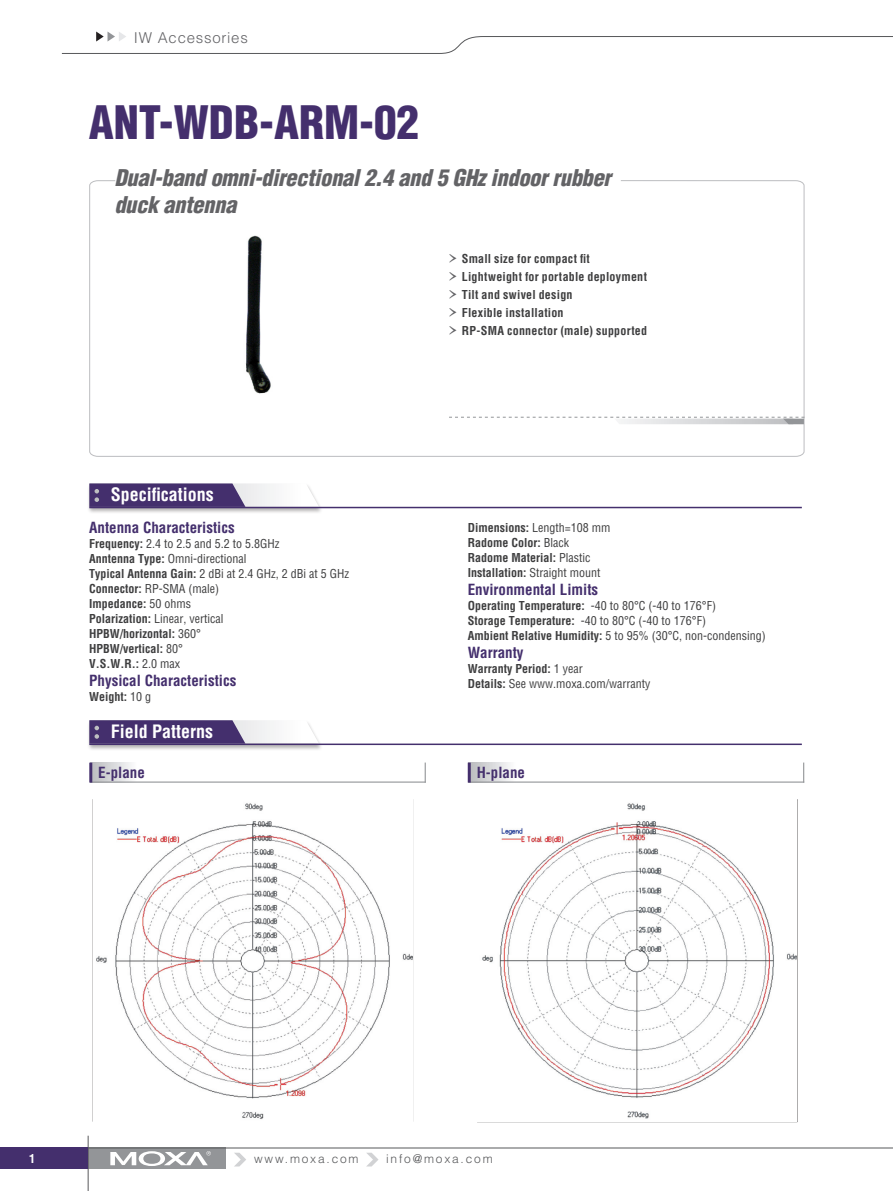
<style>
.page{position:relative;width:893px;height:1191px;background:#fff}
.page>*{position:absolute;margin:0;border:0;box-sizing:border-box;transform-origin:0 0}
.pro_name{font:900 condensed 45px "Helvetica";color:#442f6d}
.pro_des{font:italic 900 condensed 22.5px/27px "Helvetica";letter-spacing:-.015em;color:#636366}
.topic{font:700 condensed 18px "Helvetica";color:#fff}
.IND_spec_group{font:700 condensed 15px "Helvetica";color:#442f6d}
.t1{font:300 15px "Helvetica";letter-spacing:.05em;color:#636366}
.IND_spec_item{font:700 condensed 12px "Helvetica";letter-spacing:.005em;color:#3e3e3f}
.IND_spec_item-2{font:condensed 12px "Helvetica";color:#3e3e3f}
.t2{font:300 12px "Helvetica";letter-spacing:.15em;color:#57585a}
.t3{font:700 condensed 12px "Helvetica";color:#fff}
.s1{font-weight:700}
.s2{font-weight:400}
.s3{font-family:"Garamond Premr Pro";font-weight:400;font-stretch:normal;font-size:24px;color:#636366}
</style>
<div class="page">
<div style="left:88px;top:1147px;width:138px;height:22px;background:#939598"></div>
<hr style="left:0;top:1147px;width:893px;height:1px;background:#57585a">
<svg style="left:110px;top:1151px;width:101px;height:15px"></svg>
<hr style="left:88px;top:1135px;width:1px;height:56px;background:#59595c">
<svg style="left:367px;top:1152px;width:11px;height:14px"></svg>
<svg style="left:234px;top:1152px;width:12px;height:14px"></svg>
<div style="left:0;top:1147px;width:88px;height:22px;background:#442f6d"></div>
<svg style="left:61px;top:32px;width:832px;height:22px"></svg>
<svg style="left:89px;top:180px;width:716px;height:277px"></svg>
<div style="left:87px;top:483px;width:237px;height:31px;background:#231f20;opacity:.35"></div>
<svg style="left:89px;top:483px;width:230px;height:24px"></svg>
<hr style="left:89px;top:507px;width:713px;height:1px;background:#442f6d">
<div style="left:87px;top:720px;width:237px;height:31px;background:#231f20;opacity:.35"></div>
<svg style="left:89px;top:720px;width:230px;height:23px"></svg>
<hr style="left:89px;top:743px;width:713px;height:2px;background:#442f6d">
<svg style="left:449px;top:417px;width:355px;height:7px"></svg>
<img style="left:231px;top:231px;width:84px;height:182px">
<svg style="left:92px;top:762px;width:39px;height:19px"></svg>
<hr style="left:90px;top:781px;width:336px;height:1px;background:#939598">
<hr style="left:89px;top:762px;width:3px;height:20px;background:#442f6d">
<svg style="left:425px;top:762px;width:1px;height:20px"></svg>
<div style="left:469px;top:762px;width:50px;height:20px;background:linear-gradient(to right,#b9babd,#fff)"></div>
<hr style="left:469px;top:781px;width:335px;height:1px;background:#939598">
<hr style="left:468px;top:762px;width:3px;height:20px;background:#442f6d">
<svg style="left:803px;top:762px;width:1px;height:19px"></svg>
<img style="left:482px;top:803px;width:315px;height:316px">
<img style="left:96px;top:803px;width:317px;height:316px">
<p class="t1" style="left:134px;top:29px;width:115px">IW Accessories</p>
<p class="pro_name" style="left:89px;top:94px;width:332px">ANT-WDB-ARM-02</p>
<p class="pro_des" style="left:114px;top:164px;width:498px">Dual-band omni-directional 2.4 and 5 GHz indoor rubber duck antenna</p>
<p class="topic" style="left:111px;top:484px;width:104px">Specifications</p>
<p class="IND_spec_group" style="left:89px;top:519px;width:147px">Antenna Characteristics</p>
<p class="IND_spec_item-2" style="left:89px;top:536px;width:192px"><span class="s1">Frequency:</span> 2.4 to 2.5 and 5.2 to 5.8GHz</p>
<p class="IND_spec_item-2" style="left:89px;top:551px;width:159px"><span class="s1">Anntenna Type:</span> Omni-directional</p>
<p class="IND_spec_item-2" style="left:89px;top:566px;width:262px"><span class="s1">Typical Antenna Gain:</span> 2 dBi at 2.4 GHz, 2 dBi at 5 GHz</p>
<p class="IND_spec_item-2" style="left:89px;top:581px;width:131px"><span class="s1">Connector:</span> RP-SMA (male)</p>
<p class="IND_spec_item" style="left:89px;top:597px;width:104px">Impedance: <span class="s2">50 ohms</span></p>
<p class="IND_spec_item-2" style="left:89px;top:611px;width:136px"><span class="s1">Polarization:</span> Linear, vertical</p>
<p class="IND_spec_item" style="left:89px;top:627px;width:113px">HPBW/horizontal: <span class="s2">360°</span></p>
<p class="IND_spec_item" style="left:89px;top:642px;width:95px">HPBW/vertical: <span class="s2">80°</span></p>
<p class="IND_spec_item" style="left:89px;top:657px;width:92px">V.S.W.R.: <span class="s2">2.0 max</span></p>
<p class="IND_spec_group" style="left:89px;top:672px;width:149px">Physical Characteristics</p>
<p class="IND_spec_item" style="left:89px;top:690px;width:64px">Weight: <span class="s2">10 g</span></p>
<p class="topic" style="left:111px;top:720px;width:104px">Field Patterns</p>
<p class="IND_spec_item" style="left:447px;top:251px;width:144px"><span class="s3">›</span> Small size for compact fit</p>
<p class="IND_spec_item" style="left:447px;top:269px;width:201px"><span class="s3">›</span> Lightweight for portable deployment</p>
<p class="IND_spec_item" style="left:447px;top:287px;width:127px"><span class="s3">›</span> Tilt and swivel design</p>
<p class="IND_spec_item" style="left:447px;top:305px;width:118px"><span class="s3">›</span> Flexible installation</p>
<p class="IND_spec_item" style="left:447px;top:323px;width:201px"><span class="s3">›</span> RP-SMA connector (male) supported</p>
<p class="IND_spec_item-2" style="left:468px;top:519px;width:144px"><span class="s1">Dimensions:</span> Length=108 mm</p>
<p class="IND_spec_item" style="left:468px;top:535px;width:103px">Radome Color: <span class="s2">Black</span></p>
<p class="IND_spec_item" style="left:468px;top:550px;width:124px">Radome Material: <span class="s2">Plastic</span></p>
<p class="IND_spec_item" style="left:468px;top:565px;width:134px">Installation: <span class="s2">Straight mount</span></p>
<p class="IND_spec_group" style="left:468px;top:580px;width:132px">Environmental Limits</p>
<p class="IND_spec_item" style="left:468px;top:598px;width:250px">Operating Temperature: <span class="s2">-40 to 80°C (-40 to 176°F)</span></p>
<p class="IND_spec_item-2" style="left:468px;top:612px;width:240px"><span class="s1">Storage Temperature:</span> -40 to 80°C (-40 to 176°F)</p>
<p class="IND_spec_item-2" style="left:468px;top:627px;width:300px"><span class="s1">Ambient Relative Humidity:</span> 5 to 95% (30°C, non-condensing)</p>
<p class="IND_spec_group" style="left:468px;top:643px;width:57px">Warranty</p>
<p class="IND_spec_item" style="left:468px;top:661px;width:116px">Warranty Period: <span class="s2">1 year</span></p>
<p class="IND_spec_item-2" style="left:468px;top:675px;width:184px"><span class="s1">Details:</span> See www.moxa.com/warranty</p>
<p class="IND_spec_group" style="left:98px;top:764px;width:48px">E-plane</p>
<p class="IND_spec_group" style="left:477px;top:764px;width:50px">H-plane</p>
<p class="t3" style="left:29px;top:1151px;width:7px">1</p>
<p class="t2" style="left:254px;top:1151px;width:106px">www.moxa.com</p>
<p class="t2" style="left:386px;top:1151px;width:108px">info@moxa.com</p>
</div>
